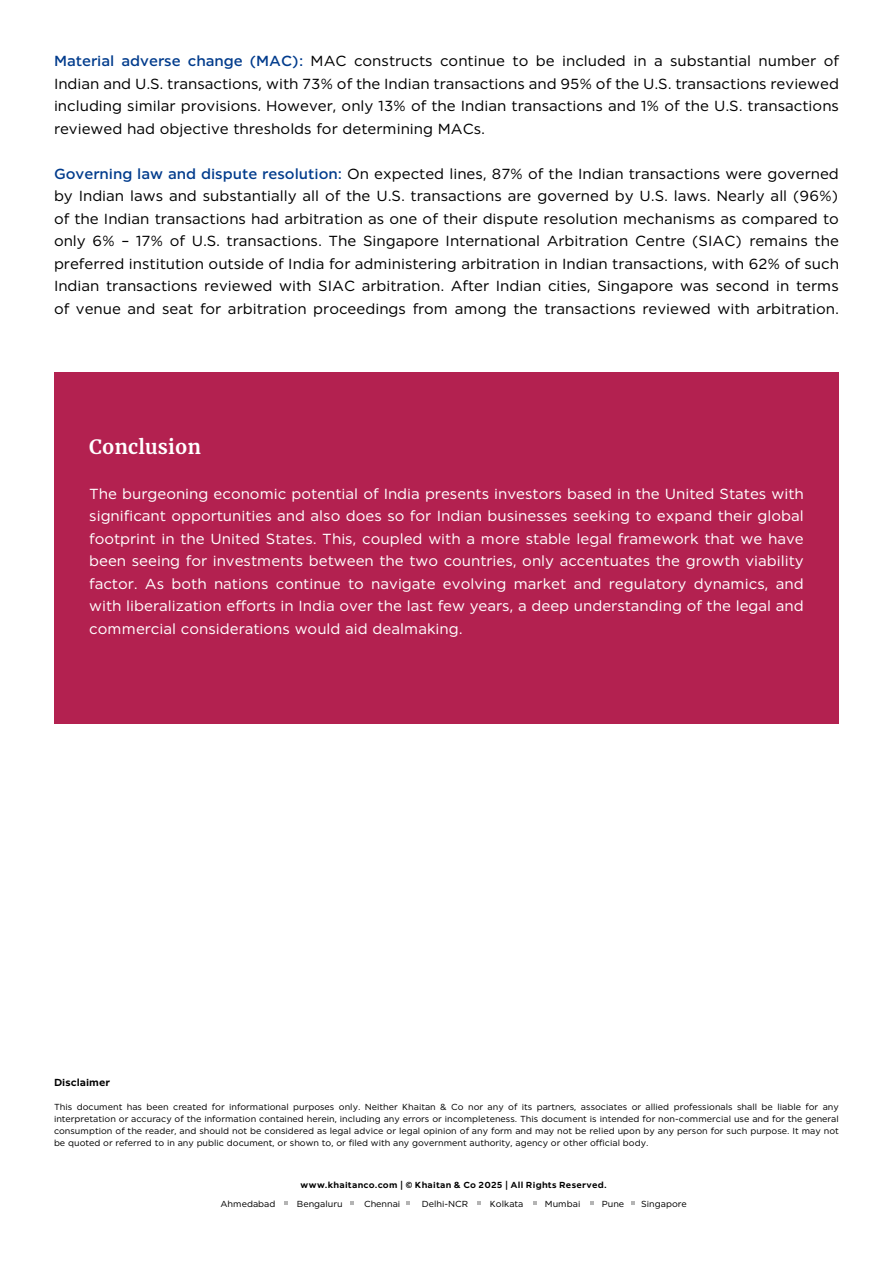
<style>
.page{position:relative;width:893px;height:1263px;background:#fff}
.page>*{position:absolute;margin:0;border:0;box-sizing:border-box;transform-origin:0 0}
.t1{font:700 19.5px "Merriweather";letter-spacing:.01em;color:#fff}
.t2{font:15px/22.5px "Khaitan";color:#000;text-align:justify}
.t3{font:15px/22.5px "Khaitan";color:#fff;text-align:justify}
.t4{font:700 10.5px "Khaitan";color:#000}
.t5{font:9px/12px "Khaitan";color:#000;text-align:justify}
.t6{font:700 9px "Khaitan";letter-spacing:.03em;color:#000}
.s1{font-weight:500;color:#013b8c}
</style>
<div class="page">
<div style="left:54px;top:372px;width:785px;height:351px;background:#b32150"></div>
<svg style="left:284px;top:1201px;width:4px;height:4px"></svg>
<svg style="left:350px;top:1201px;width:4px;height:4px"></svg>
<svg style="left:406px;top:1201px;width:4px;height:4px"></svg>
<svg style="left:478px;top:1201px;width:3px;height:4px"></svg>
<svg style="left:533px;top:1201px;width:4px;height:4px"></svg>
<svg style="left:590px;top:1201px;width:3px;height:4px"></svg>
<svg style="left:631px;top:1201px;width:4px;height:4px"></svg>
<p class="t2" style="left:54px;top:49px;width:786px"><span class="s1">Material adverse change (MAC):</span> MAC constructs continue to be included in a substantial number of Indian and U.S. transactions, with 73% of the Indian transactions and 95% of the U.S. transactions reviewed including similar provisions. However, only 13% of the Indian transactions and 1% of the U.S. transactions reviewed had objective thresholds for determining MACs.</p>
<p class="t2" style="left:54px;top:162px;width:786px"><span class="s1">Governing law and dispute resolution:</span> On expected lines, 87% of the Indian transactions were governed by Indian laws and substantially all of the U.S. transactions are governed by U.S. laws. Nearly all (96%) of the Indian transactions had arbitration as one of their dispute resolution mechanisms as compared to only 6% – 17% of U.S. transactions. The Singapore International Arbitration Centre (SIAC) remains the preferred institution outside of India for administering arbitration in Indian transactions, with 62% of such Indian transactions reviewed with SIAC arbitration. After Indian cities, Singapore was second in terms of venue and seat for arbitration proceedings from among the transactions reviewed with arbitration.</p>
<h1 class="t1" style="left:89px;top:433px;width:113px">Conclusion</h1>
<p class="t3" style="left:89px;top:482px;width:716px">The burgeoning economic potential of India presents investors based in the United States with significant opportunities and also does so for Indian businesses seeking to expand their global footprint in the United States. This, coupled with a more stable legal framework that we have been seeing for investments between the two countries, only accentuates the growth viability factor. As both nations continue to navigate evolving market and regulatory dynamics, and with liberalization efforts in India over the last few years, a deep understanding of the legal and commercial considerations would aid dealmaking.</p>
<p class="t4" style="left:54px;top:1076px;width:57px">Disclaimer</p>
<p class="t5" style="left:54px;top:1101px;width:786px">This document has been created for informational purposes only. Neither Khaitan &amp; Co nor any of its partners, associates or allied professionals shall be liable for any interpretation or accuracy of the information contained herein, including any errors or incompleteness. This document is intended for non-commercial use and for the general consumption of the reader, and should not be considered as legal advice or legal opinion of any form and may not be relied upon by any person for such purpose. It may not be quoted or referred to in any public document, or shown to, or filed with any government authority, agency or other official body.</p>
<p class="t6" style="left:301px;top:1179px;width:308px">www.khaitanco.com | © Khaitan &amp; Co 2025 | All Rights Reserved.</p>
<p class="t5" style="left:220px;top:1198px;width:56px">Ahmedabad</p>
<p class="t5" style="left:297px;top:1198px;width:47px">Bengaluru</p>
<p class="t5" style="left:364px;top:1198px;width:38px">Chennai</p>
<p class="t5" style="left:422px;top:1198px;width:48px">Delhi-NCR</p>
<p class="t5" style="left:490px;top:1198px;width:35px">Kolkata</p>
<p class="t5" style="left:545px;top:1198px;width:37px">Mumbai</p>
<p class="t5" style="left:602px;top:1198px;width:24px">Pune</p>
<p class="t5" style="left:641px;top:1198px;width:47px">Singapore</p>
</div>
